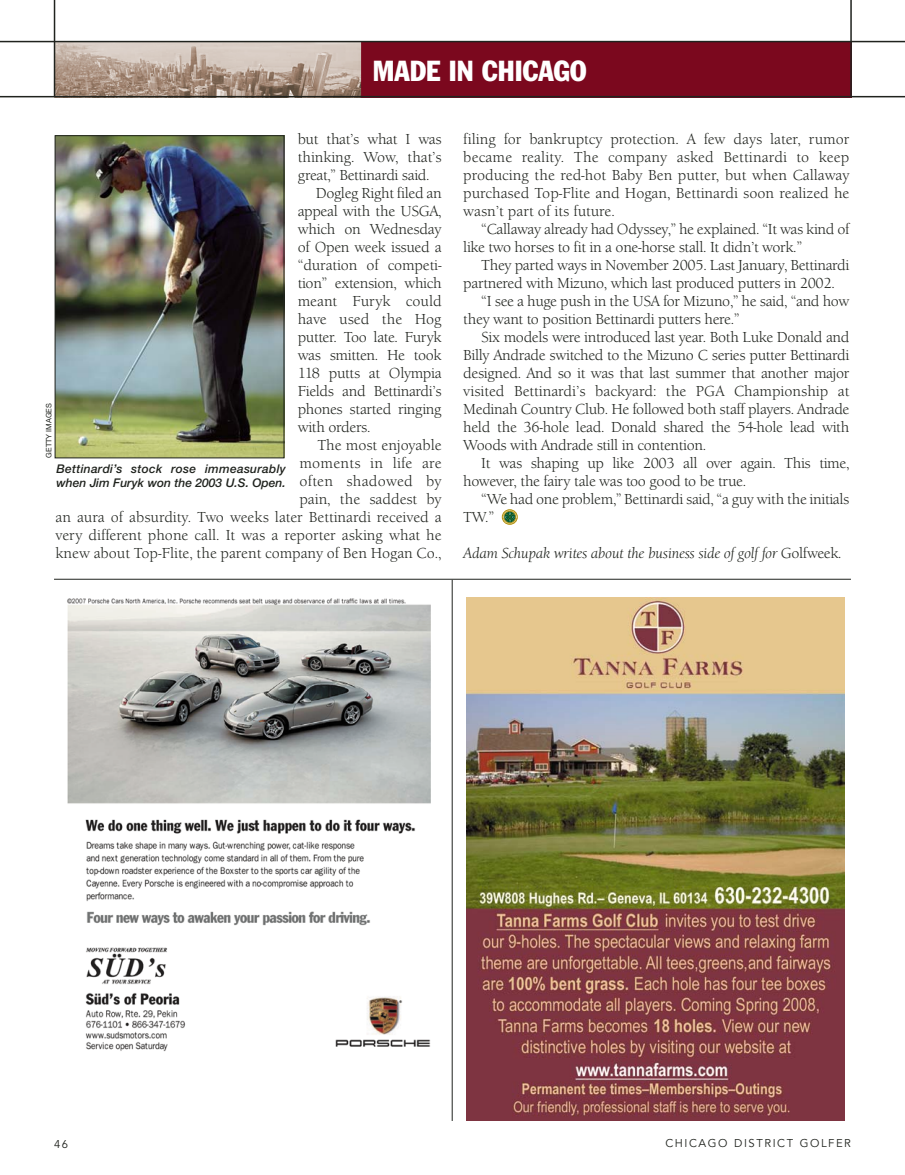
<style>
.page{position:relative;width:905px;height:1175px;background:#fff}
.page>*{position:absolute;margin:0;border:0;box-sizing:border-box;transform-origin:0 0}
.t1{font:condensed 28.5px "Franklin Gothic";color:#fff}
.t2{font:15px "Berkeley Old Style";letter-spacing:-.02em;color:#20231e}
.t3{font:15px "Berkeley Old Style";color:#20231e}
.t4{font:italic 15px "Berkeley Old Style";letter-spacing:-.02em;color:#20231e}
.t5{font:15px "Berkeley Old Style";letter-spacing:.01em;color:#20231e}
.t6{font:15px "Berkeley Old Style";letter-spacing:.02em;color:#20231e}
.t7{font:italic 500 12px/14.4px "Helvetica Neue";letter-spacing:.02em;color:#20231e}
.t8{font:11.25px "Avenir";letter-spacing:.14em;color:#20231e}
.t9{font:7.5px "Helvetica Neue";color:#20231e}
.s1{font-style:normal}
</style>
<div class="page">
<hr style="left:54px;top:579px;width:797px;height:1px;background:#20231e">
<div style="left:502px;top:509px;width:15px;height:15px;border:1px solid #b28f06;border-radius:50%"></div>
<svg style="left:502px;top:510px;width:15px;height:14px"></svg>
<img style="left:67px;top:598px;width:364px;height:454px">
<img style="left:466px;top:597px;width:378px;height:523px">
<hr style="left:452px;top:580px;width:1px;height:540px;background:#20231e">
<img style="left:57px;top:137px;width:225px;height:319px">
<div style="left:55px;top:135px;width:229px;height:323px;border:1px solid #20231e"></div>
<img style="left:55px;top:42px;width:795px;height:54px">
<hr style="left:0;top:96px;width:904px;height:1px;background:#20231e">
<hr style="left:54px;top:0;width:1px;height:97px;background:#20231e">
<hr style="left:0;top:41px;width:904px;height:1px;background:#20231e">
<hr style="left:850px;top:0;width:1px;height:97px;background:#20231e">
<p class="t1" style="left:373px;top:60px;width:215px">MADE IN CHICAGO</p>
<p class="t2" style="left:298px;top:132px;width:145px">but that’s what I was</p>
<p class="t2" style="left:298px;top:150px;width:145px">thinking. Wow, that’s</p>
<p class="t2" style="left:298px;top:168px;width:133px">great,” Bettinardi said.</p>
<p class="t2" style="left:316px;top:186px;width:127px">Dogleg Right filed an</p>
<p class="t2" style="left:298px;top:204px;width:145px">appeal with the USGA,</p>
<p class="t2" style="left:298px;top:222px;width:145px">which on Wednesday</p>
<p class="t2" style="left:298px;top:240px;width:145px">of Open week issued a</p>
<p class="t2" style="left:298px;top:258px;width:145px">“duration of competi-</p>
<p class="t2" style="left:298px;top:276px;width:145px">tion” extension, which</p>
<p class="t3" style="left:298px;top:294px;width:145px">meant Furyk could</p>
<p class="t3" style="left:298px;top:312px;width:145px">have used the Hog</p>
<p class="t2" style="left:298px;top:330px;width:145px">putter. Too late. Furyk</p>
<p class="t2" style="left:298px;top:348px;width:145px">was smitten. He took</p>
<p class="t2" style="left:298px;top:366px;width:145px">118 putts at Olympia</p>
<p class="t2" style="left:298px;top:384px;width:145px">Fields and Bettinardi’s</p>
<p class="t2" style="left:298px;top:402px;width:145px">phones started ringing</p>
<p class="t2" style="left:298px;top:420px;width:74px">with orders.</p>
<p class="t3" style="left:317px;top:438px;width:126px">The most enjoyable</p>
<p class="t6" style="left:299px;top:456px;width:144px">moments in life are</p>
<p class="t6" style="left:299px;top:474px;width:144px">often shadowed by</p>
<p class="t3" style="left:299px;top:492px;width:144px">pain, the saddest by</p>
<p class="t3" style="left:55px;top:510px;width:387px">an aura of absurdity. Two weeks later Bettinardi received a</p>
<p class="t3" style="left:55px;top:528px;width:387px">very different phone call. It was a reporter asking what he</p>
<p class="t3" style="left:55px;top:546px;width:387px">knew about Top-Flite, the parent company of Ben Hogan Co.,</p>
<p class="t9" style="left:46px;top:457px;width:56px;rotate:-90deg">GETTY IMAGES</p>
<p class="t7" style="left:57px;top:462px;width:231px">Bettinardi’s stock rose immeasurably when Jim Furyk won the 2003 U.S. Open.</p>
<p class="t3" style="left:463px;top:132px;width:387px">filing for bankruptcy protection. A few days later, rumor</p>
<p class="t5" style="left:463px;top:150px;width:387px">became reality. The company asked Bettinardi to keep</p>
<p class="t3" style="left:463px;top:168px;width:387px">producing the red-hot Baby Ben putter, but when Callaway</p>
<p class="t3" style="left:463px;top:186px;width:387px">purchased Top-Flite and Hogan, Bettinardi soon realized he</p>
<p class="t3" style="left:463px;top:204px;width:153px">wasn’t part of its future.</p>
<p class="t2" style="left:481px;top:222px;width:369px">“Callaway already had Odyssey,” he explained. “It was kind of</p>
<p class="t2" style="left:463px;top:240px;width:340px">like two horses to fit in a one-horse stall. It didn’t work.”</p>
<p class="t2" style="left:481px;top:258px;width:369px">They parted ways in November 2005. Last January, Bettinardi</p>
<p class="t2" style="left:463px;top:276px;width:373px">partnered with Mizuno, which last produced putters in 2002.</p>
<p class="t2" style="left:481px;top:294px;width:369px">“I see a huge push in the USA for Mizuno,” he said, “and how</p>
<p class="t2" style="left:463px;top:312px;width:278px">they want to position Bettinardi putters here.”</p>
<p class="t2" style="left:481px;top:330px;width:369px">Six models were introduced last year. Both Luke Donald and</p>
<p class="t2" style="left:463px;top:348px;width:387px">Billy Andrade switched to the Mizuno C series putter Bettinardi</p>
<p class="t2" style="left:463px;top:366px;width:387px">designed. And so it was that last summer that another major</p>
<p class="t3" style="left:463px;top:384px;width:387px">visited Bettinardi’s backyard: the PGA Championship at</p>
<p class="t2" style="left:463px;top:402px;width:387px">Medinah Country Club. He followed both staff players. Andrade</p>
<p class="t2" style="left:463px;top:420px;width:387px">held the 36-hole lead. Donald shared the 54-hole lead with</p>
<p class="t2" style="left:463px;top:438px;width:244px">Woods with Andrade still in contention.</p>
<p class="t2" style="left:481px;top:456px;width:369px">It was shaping up like 2003 all over again. This time,</p>
<p class="t2" style="left:463px;top:474px;width:284px">however, the fairy tale was too good to be true.</p>
<p class="t2" style="left:481px;top:492px;width:369px">“We had one problem,” Bettinardi said, “a guy with the initials</p>
<p class="t2" style="left:463px;top:510px;width:32px">TW.”</p>
<p class="t4" style="left:463px;top:545px;width:380px">Adam Schupak writes about the business side of golf for <span class="s1">Golfweek</span>.</p>
<p class="t8" style="left:54px;top:1139px;width:16px">46</p>
<p class="t8" style="left:665px;top:1138px;width:187px">CHICAGO DISTRICT GOLFER</p>
</div>
